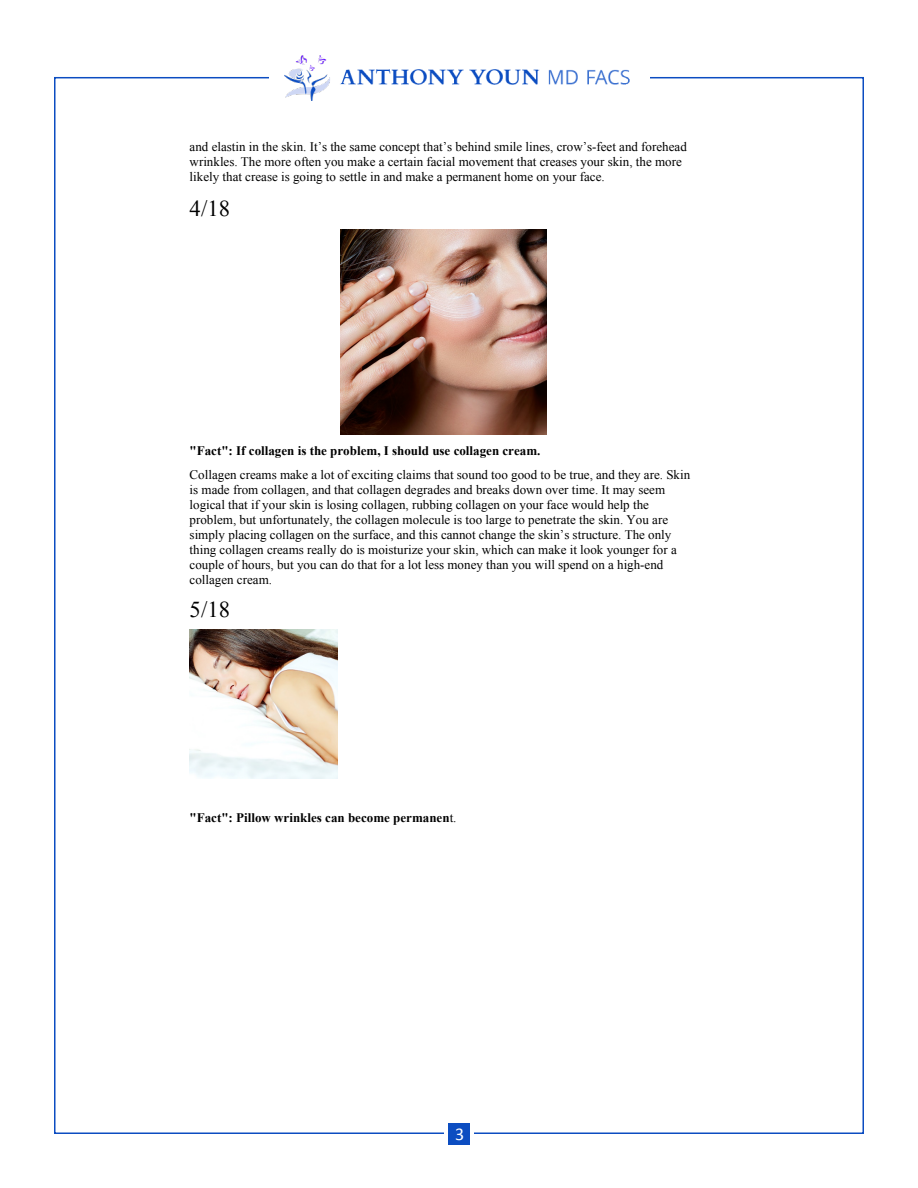
<style>
.page{position:relative;width:918px;height:1188px;background:#fff}
.page>*{position:absolute;margin:0;border:0;box-sizing:border-box;transform-origin:0 0}
.t1{font:22.65px "Times New Roman";color:#000}
.t2{font:18px "Calibri";color:#fff}
.t3{font:13.05px/15px "Times New Roman";color:#000}
.t4{font:700 13.05px "Times New Roman";color:#000}
.s1{font-weight:700}
.s2{font-weight:400}
</style>
<div class="page">
<img style="left:284px;top:55px;width:346px;height:46px">
<div style="left:448px;top:1123px;width:22px;height:22px;background:#0c4dc1"></div>
<img style="left:341px;top:229px;width:205px;height:206px">
<img style="left:190px;top:630px;width:148px;height:148px">
<p class="t3" style="left:190px;top:139px;width:499px">and elastin in the skin. It’s the same concept that’s behind smile lines, crow’s-feet and forehead wrinkles. The more often you make a certain facial movement that creases your skin, the more likely that crease is going to settle in and make a permanent home on your face.</p>
<p class="t1" style="left:190px;top:193px;width:42px">4/18</p>
<p class="t3" style="left:190px;top:439px;width:502px;line-height:23.7px"><span class="s1">"Fact": If collagen is the problem, I should use collagen cream.<br></span>Collagen creams make a lot of exciting claims that sound too good to be true, and they are. Skin</p>
<p class="t3" style="left:190px;top:482px;width:489px">is made from collagen, and that collagen degrades and breaks down over time. It may seem logical that if your skin is losing collagen, rubbing collagen on your face would help the problem, but unfortunately, the collagen molecule is too large to penetrate the skin. You are simply placing collagen on the surface, and this cannot change the skin’s structure. The only thing collagen creams really do is moisturize your skin, which can make it look younger for a couple of hours, but you can do that for a lot less money than you will spend on a high-end collagen cream.</p>
<p class="t1" style="left:190px;top:594px;width:42px">5/18</p>
<p class="t4" style="left:190px;top:809px;width:268px">"Fact": Pillow wrinkles can become permanen<span class="s2">t.</span></p>
<p class="t2" style="left:455px;top:1123px;width:11px">3</p>
</div>
